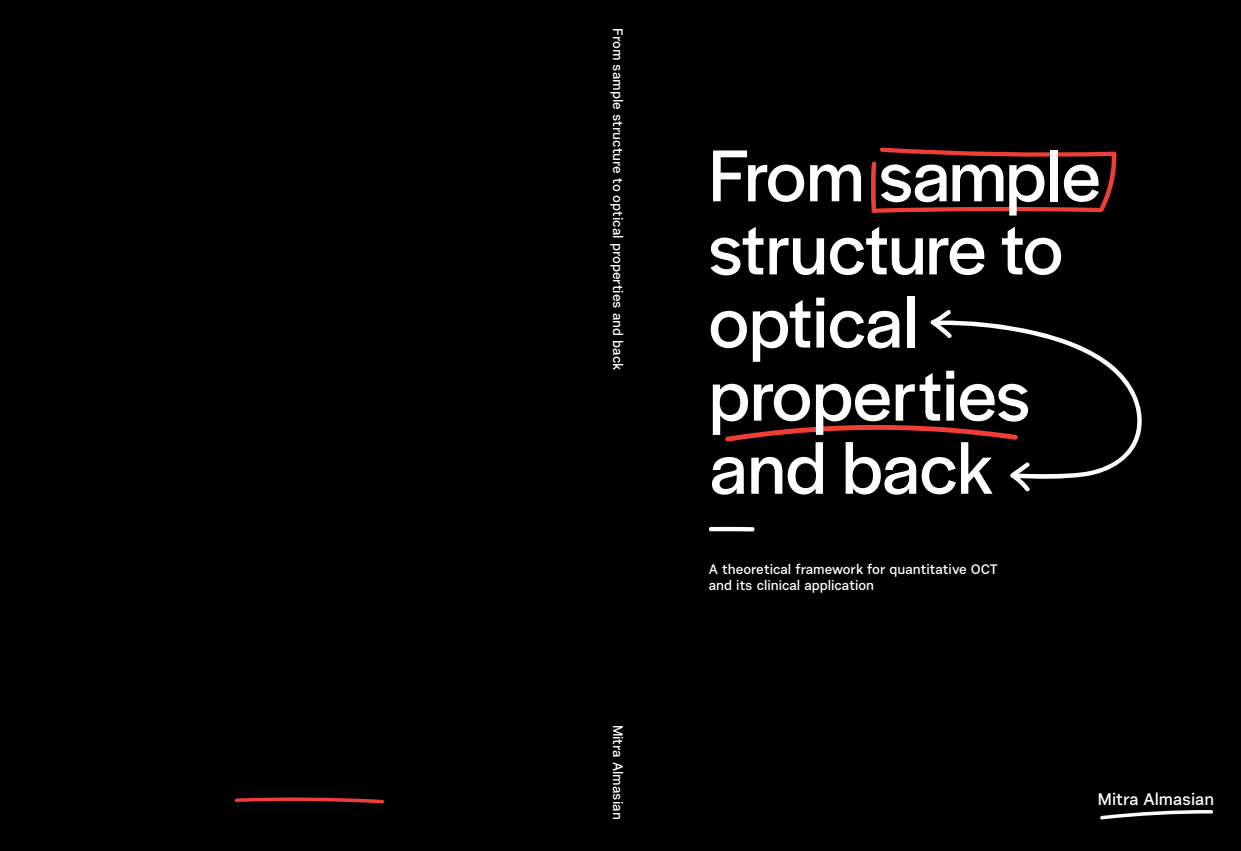
<style>
.page{position:relative;width:1241px;height:851px;background:#fff}
.page>*{position:absolute;margin:0;border:0;box-sizing:border-box;transform-origin:0 0}
.t1{font:76.5px/73px "Halyard Display";color:#fff}
.t2{font:16.88px "Urban Grotesk Test";color:#fff}
.t3{font:13.75px/16.5px "Urban Grotesk Test";color:#fff}
</style>
<div class="page">
<div style="left:0;top:0;width:1241px;height:850px;background:#000001"></div>
<svg style="left:871px;top:147px;width:246px;height:66px"></svg>
<svg style="left:708px;top:526px;width:47px;height:5px"></svg>
<svg style="left:725px;top:310px;width:417px;height:182px"></svg>
<svg style="left:1100px;top:810px;width:113px;height:9px"></svg>
<svg style="left:234px;top:797px;width:151px;height:6px"></svg>
<p class="t3" style="left:626px;top:28px;width:343px;rotate:90deg">From sample structure to optical properties and back</p>
<p class="t3" style="left:626px;top:724px;width:96px;rotate:90deg">Mitra Almasian</p>
<h1 class="t1" style="left:709px;top:135px;width:393px">From sample structure to optical properties and back</h1>
<p class="t3" style="left:709px;top:560px;width:290px">A theoretical framework for quantitative OCT and its clinical application</p>
<p class="t2" style="left:1098px;top:789px;width:118px">Mitra Almasian</p>
</div>
